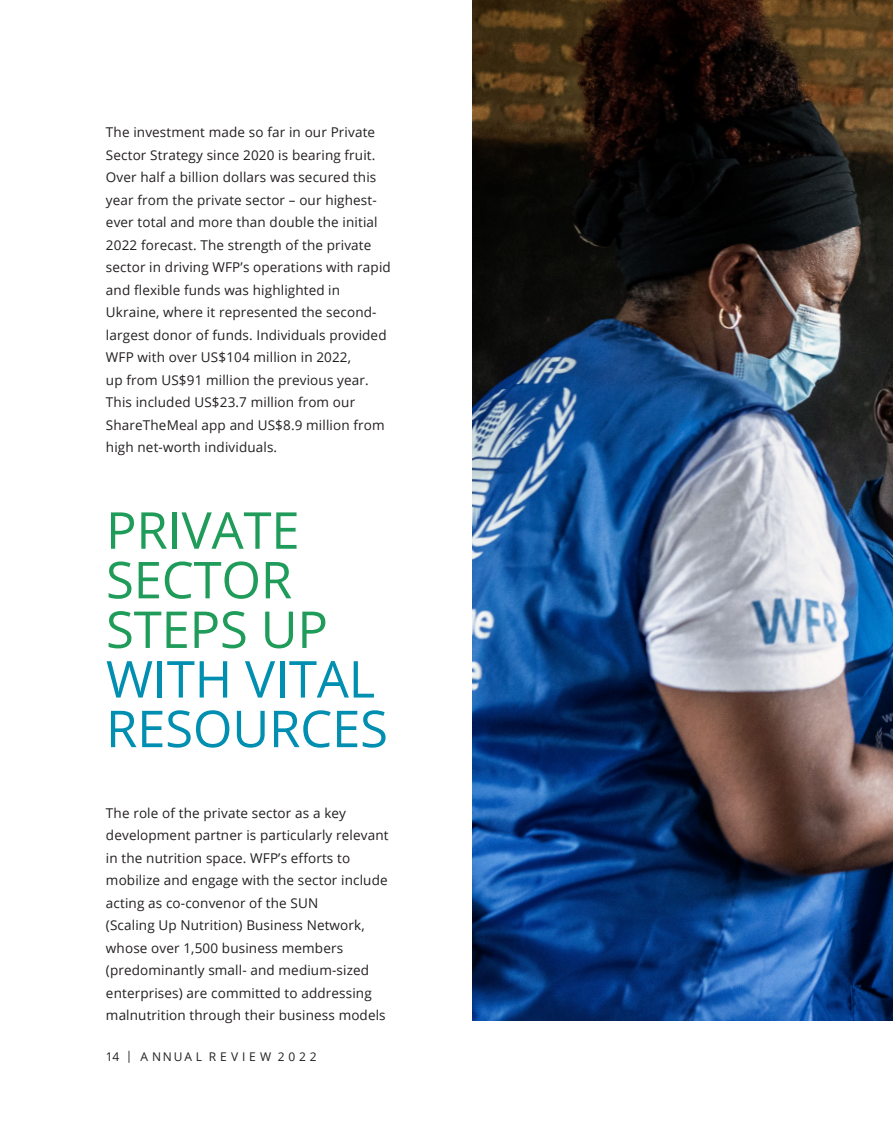
<style>
.page{position:relative;width:893px;height:1127px;background:#fff}
.page>*{position:absolute;margin:0;border:0;box-sizing:border-box;transform-origin:0 0}
.t1{font:50.85px/49.7px "Open Sans";letter-spacing:-.005em;color:#209c5a}
.t2{font:50.85px/49.7px "Open Sans";letter-spacing:-.005em;color:#008fb1}
.t3{font:13.5px/22.5px "Open Sans";letter-spacing:.01em;color:#231f20}
.t4{font:12px "Open Sans";letter-spacing:.31em;color:#231f20}
</style>
<div class="page">
<img style="left:472px;top:0;width:421px;height:1020px">
<p class="t3" style="left:106px;top:121px;width:286px">The investment made so far in our Private Sector Strategy since 2020 is bearing fruit.<br>Over half a billion dollars was secured this year from the private sector – our highest&shy;ever total and more than double the initial 2022 forecast. The strength of the private sector in driving WFP’s operations with rapid and flexible funds was highlighted in Ukraine, where it represented the second&shy;largest donor of funds. Individuals provided WFP with over US$104 million in 2022,<br>up from US$91 million the previous year.<br>This included US$23.7 million from our ShareTheMeal app and US$8.9 million from high net-worth individuals.</p>
<h1 class="t1" style="left:106px;top:504px;width:223px">PRIVATE<br>SECTOR<br>STEPS UP</h1>
<h1 class="t2" style="left:106px;top:653px;width:283px">WITH VITAL<br>RESOURCES</h1>
<p class="t3" style="left:106px;top:801px;width:284px">The role of the private sector as a key development partner is particularly relevant in the nutrition space. WFP’s efforts to mobilize and engage with the sector include acting as co-convenor of the SUN<br>(Scaling Up Nutrition) Business Network, whose over 1,500 business members (predominantly small- and medium-sized enterprises) are committed to addressing malnutrition through their business models</p>
<p class="t4" style="left:106px;top:1048px;width:212px">14 | A NNUAL RE V IE W 2022</p>
</div>
